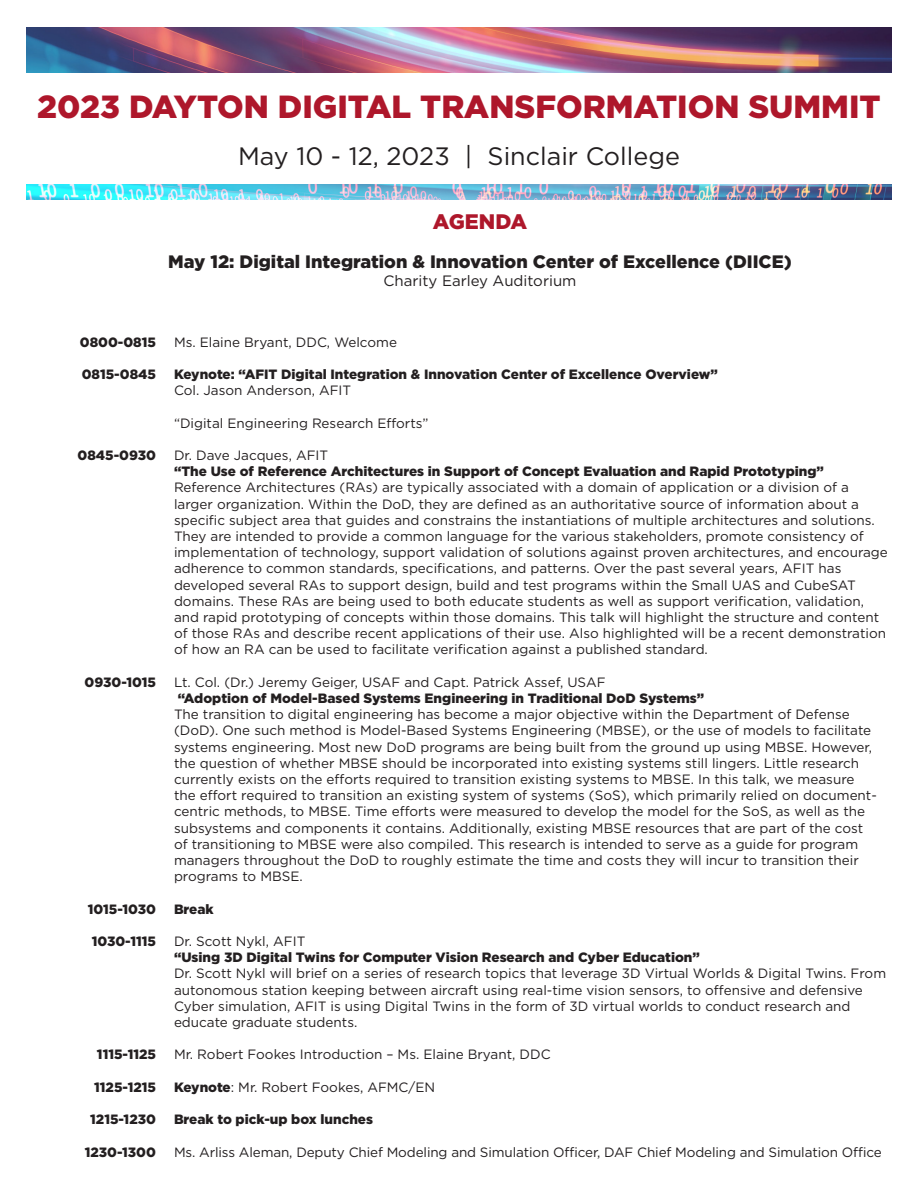
<style>
.page{position:relative;width:918px;height:1188px;background:#fff}
.page>*{position:absolute;margin:0;border:0;box-sizing:border-box;transform-origin:0 0}
.t1{font:900 31.95px "Gotham";color:#ae172b}
.t2{font:25.2px "Gotham";color:#231f20}
.t3{font:900 21px "Gotham";color:#ae172b}
.t4{font:900 18px "Gotham";color:#231f20}
.t5{font:15px "Gotham";color:#231f20}
.t6{font:13.5px/16.2px "Gotham";color:#231f20}
.t7{font:900 13.5px "Gotham";color:#231f20}
.s1{font-weight:900}
</style>
<div class="page">
<img style="left:27px;top:27px;width:864px;height:173px">
<div style="left:25px;top:73px;width:868px;height:111px;background:#fff"></div>
<p class="t1" style="left:37px;top:85px;width:845px">2023 DAYTON DIGITAL TRANSFORMATION SUMMIT</p>
<p class="t2" style="left:238px;top:140px;width:443px">May 10 - 12, 2023 | Sinclair College</p>
<p class="t3" style="left:433px;top:207px;width:96px">AGENDA</p>
<p class="t4" style="left:168px;top:250px;width:625px">May 12: Digital Integration &amp; Innovation Center of Excellence (DIICE)</p>
<p class="t5" style="left:384px;top:271px;width:194px">Charity Earley Auditorium</p>
<p class="t7" style="left:80px;top:333px;width:78px">0800-0815</p>
<p class="t7" style="left:82px;top:365px;width:76px">0815-0845</p>
<p class="t7" style="left:78px;top:446px;width:80px">0845-0930</p>
<p class="t7" style="left:85px;top:673px;width:73px">0930-1015</p>
<p class="t7" style="left:88px;top:900px;width:70px">1015-1030</p>
<p class="t7" style="left:92px;top:932px;width:66px">1030-1115</p>
<p class="t7" style="left:97px;top:1045px;width:61px">1115-1125</p>
<p class="t7" style="left:94px;top:1078px;width:63px">1125-1215</p>
<p class="t7" style="left:90px;top:1110px;width:67px">1215-1230</p>
<p class="t7" style="left:85px;top:1143px;width:73px">1230-1300</p>
<p class="t6" style="left:174px;top:334px;width:225px">Ms. Elaine Bryant, DDC, Welcome</p>
<p class="t7" style="left:174px;top:365px;width:545px">Keynote: “AFIT Digital Integration &amp; Innovation Center of Excellence Overview”</p>
<p class="t6" style="left:174px;top:382px;width:179px">Col. Jason Anderson, AFIT</p>
<p class="t6" style="left:174px;top:415px;width:256px">“Digital Engineering Research Efforts”</p>
<p class="t6" style="left:174px;top:447px;width:156px">Dr. Dave Jacques, AFIT</p>
<p class="t6" style="left:174px;top:463px;width:715px"><span class="s1">“The Use of Reference Architectures in Support of Concept Evaluation and Rapid Prototyping” </span>Reference Architectures (RAs) are typically associated with a domain of application or a division of a larger organization. Within the DoD, they are defined as an authoritative source of information about a specific subject area that guides and constrains the instantiations of multiple architectures and solutions.<br>They are intended to provide a common language for the various stakeholders, promote consistency of implementation of technology, support validation of solutions against proven architectures, and encourage adherence to common standards, specifications, and patterns. Over the past several years, AFIT has developed several RAs to support design, build and test programs within the Small UAS and CubeSAT domains. These RAs are being used to both educate students as well as support verification, validation, and rapid prototyping of concepts within those domains. This talk will highlight the structure and content of those RAs and describe recent applications of their use. Also highlighted will be a recent demonstration of how an RA can be used to facilitate verification against a published standard.</p>
<p class="t6" style="left:174px;top:674px;width:433px">Lt. Col. (Dr.) Jeremy Geiger, USAF and Capt. Patrick Assef, USAF</p>
<p class="t7" style="left:178px;top:689px;width:528px">“Adoption of Model-Based Systems Engineering in Traditional DoD Systems”</p>
<p class="t6" style="left:174px;top:706px;width:704px">The transition to digital engineering has become a major objective within the Department of Defense (DoD). One such method is Model-Based Systems Engineering (MBSE), or the use of models to facilitate systems engineering. Most new DoD programs are being built from the ground up using MBSE. However, the question of whether MBSE should be incorporated into existing systems still lingers. Little research currently exists on the efforts required to transition existing systems to MBSE. In this talk, we measure the effort required to transition an existing system of systems (SoS), which primarily relied on document&shy;centric methods, to MBSE. Time efforts were measured to develop the model for the SoS, as well as the subsystems and components it contains. Additionally, existing MBSE resources that are part of the cost of transitioning to MBSE were also compiled. This research is intended to serve as a guide for program managers throughout the DoD to roughly estimate the time and costs they will incur to transition their programs to MBSE.</p>
<p class="t7" style="left:174px;top:900px;width:41px">Break</p>
<p class="t6" style="left:174px;top:933px;width:133px">Dr. Scott Nykl, AFIT</p>
<p class="t7" style="left:174px;top:948px;width:527px">“Using 3D Digital Twins for Computer Vision Research and Cyber Education”</p>
<p class="t6" style="left:174px;top:965px;width:714px">Dr. Scott Nykl will brief on a series of research topics that leverage 3D Virtual Worlds &amp; Digital Twins. From autonomous station keeping between aircraft using real-time vision sensors, to offensive and defensive Cyber simulation, AFIT is using Digital Twins in the form of 3D virtual worlds to conduct research and educate graduate students.</p>
<p class="t6" style="left:174px;top:1046px;width:378px">Mr. Robert Fookes Introduction – Ms. Elaine Bryant, DDC</p>
<p class="t6" style="left:174px;top:1079px;width:263px"><span class="s1">Keynote</span>: Mr. Robert Fookes, AFMC/EN</p>
<p class="t7" style="left:174px;top:1110px;width:201px">Break to pick-up box lunches</p>
<p class="t6" style="left:174px;top:1144px;width:709px">Ms. Arliss Aleman, Deputy Chief Modeling and Simulation Officer, DAF Chief Modeling and Simulation Office</p>
</div>
